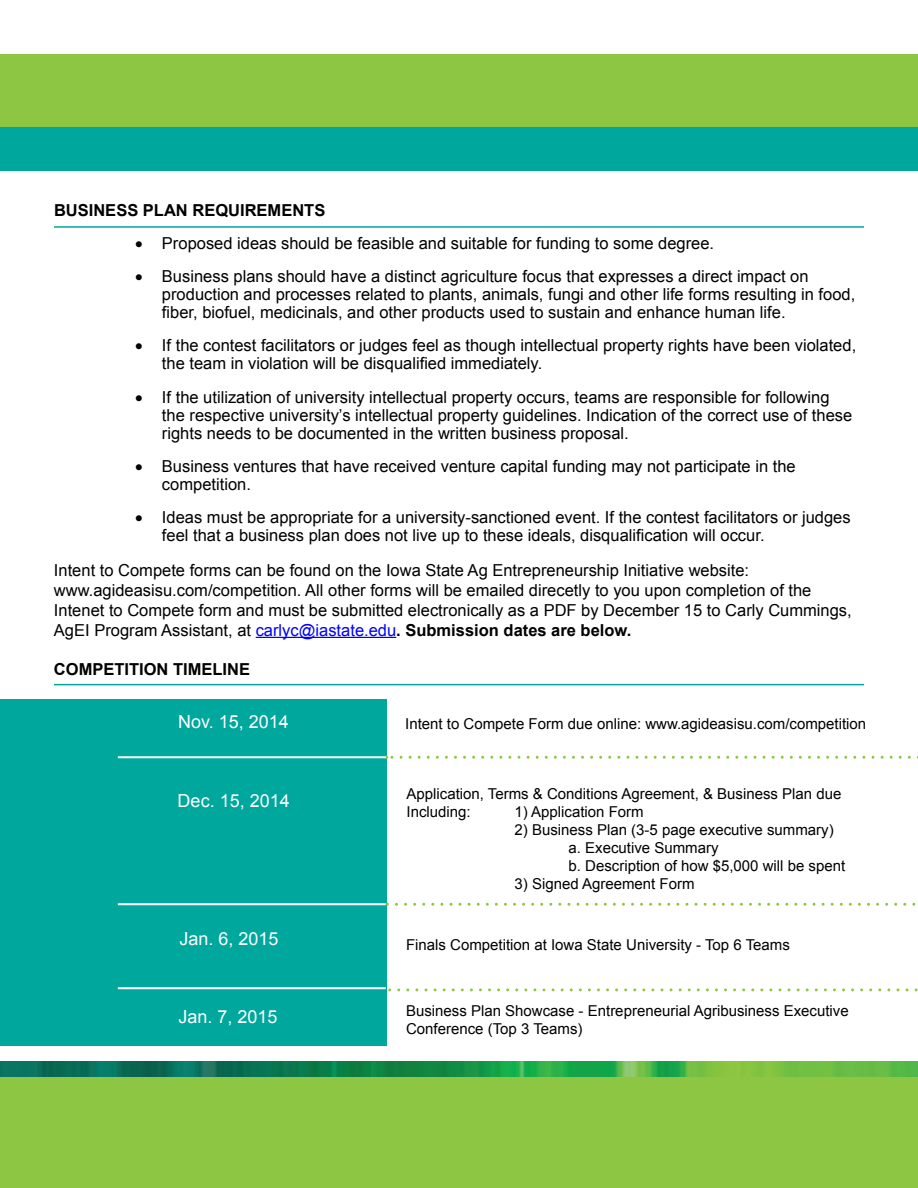
<style>
.page{position:relative;width:918px;height:1188px;background:#fff}
.page>*{position:absolute;margin:0;border:0;box-sizing:border-box;transform-origin:0 0}
.t1{font:18px "Arial";color:#fff}
.t2{font:16.5px/18.1px "Arial";color:#000}
.t3{font:700 16.5px "Arial";color:#000}
.t4{font:15px/18px "Arial";color:#000}
.s1{color:#00f}
.s2{font-weight:700}
</style>
<div class="page">
<hr style="left:256px;top:637px;width:140px;height:1px;background:#00f">
<div style="left:0;top:98px;width:918px;height:73px;background:#00a79d"></div>
<div style="left:0;top:54px;width:918px;height:72px;background:#8dc642"></div>
<hr style="left:54px;top:226px;width:810px;height:2px;background:#00a79d">
<hr style="left:54px;top:684px;width:810px;height:1px;background:#00a79d">
<div style="left:0;top:699px;width:386px;height:347px;background:#00a79d"></div>
<svg style="left:386px;top:756px;width:7px;height:3px"></svg>
<svg style="left:401px;top:756px;width:517px;height:3px"></svg>
<hr style="left:118px;top:756px;width:268px;height:2px;background:#fff">
<svg style="left:396px;top:903px;width:520px;height:3px"></svg>
<hr style="left:118px;top:903px;width:268px;height:2px;background:#fff">
<svg style="left:399px;top:988px;width:519px;height:3px"></svg>
<hr style="left:118px;top:987px;width:268px;height:2px;background:#fff">
<img style="left:0;top:1061px;width:918px;height:16px">
<div style="left:0;top:1077px;width:918px;height:110px;background:#8dc642"></div>
<p class="t3" style="left:54px;top:199px;width:273px">BUSINESS PLAN REQUIREMENTS</p>
<p class="t2" style="left:135px;top:234px;width:581px">• Proposed ideas should be feasible and suitable for funding to some degree.</p>
<p class="t2" style="left:162px;top:267px;width:695px;text-indent:-27px">• Business plans should have a distinct agriculture focus that expresses a direct impact on production and processes related to plants, animals, fungi and other life forms resulting in food, fiber, biofuel, medicinals, and other products used to sustain and enhance human life.</p>
<p class="t2" style="left:162px;top:337px;width:696px;text-indent:-27px">• If the contest facilitators or judges feel as though intellectual property rights have been violated, the team in violation will be disqualified immediately.</p>
<p class="t2" style="left:162px;top:388px;width:692px;text-indent:-27px">• If the utilization of university intellectual property occurs, teams are responsible for following the respective university’s intellectual property guidelines. Indication of the correct use of these rights needs to be documented in the written business proposal.</p>
<p class="t2" style="left:162px;top:457px;width:635px;text-indent:-27px">• Business ventures that have received venture capital funding may not participate in the competition.</p>
<p class="t2" style="left:162px;top:509px;width:690px;text-indent:-27px">• Ideas must be appropriate for a university-sanctioned event. If the contest facilitators or judges feel that a business plan does not live up to these ideals, disqualification will occur.</p>
<p class="t2" style="left:54px;top:561px;width:799px;line-height:19.8px">Intent to Compete forms can be found on the Iowa State Ag Entrepreneurship Initiative website: www.agideasisu.com/competition. All other forms will be emailed direcetly to you upon completion of the Intenet to Compete form and must be submitted electronically as a PDF by December 15 to Carly Cummings, AgEI Program Assistant, at <span class="s1">carlyc@iastate.edu</span><span class="s2">. Submission dates are below.</span></p>
<p class="t3" style="left:54px;top:658px;width:198px">COMPETITION TIMELINE</p>
<p class="t1" style="left:178px;top:710px;width:112px">Nov. 15, 2014</p>
<p class="t4" style="left:405px;top:715px;width:463px">Intent to Compete Form due online: www.agideasisu.com/competition</p>
<p class="t1" style="left:178px;top:788px;width:114px">Dec. 15, 2014</p>
<p class="t4" style="left:406px;top:785px;width:436px">Application, Terms &amp; Conditions Agreement, &amp; Business Plan due<br>Including:</p>
<p class="t4" style="left:514px;top:803px;width:131px">1) Application Form</p>
<p class="t4" style="left:568px;top:821px;width:278px;text-indent:-54px">2) Business Plan (3-5 page executive summary) a. Executive Summary<br>b. Description of how $5,000 will be spent</p>
<p class="t4" style="left:514px;top:875px;width:182px">3) Signed Agreement Form</p>
<p class="t1" style="left:179px;top:927px;width:101px">Jan. 6, 2015</p>
<p class="t4" style="left:406px;top:936px;width:385px">Finals Competition at Iowa State University - Top 6 Teams</p>
<p class="t1" style="left:179px;top:1005px;width:101px">Jan. 7, 2015</p>
<p class="t4" style="left:406px;top:1002px;width:444px">Business Plan Showcase - Entrepreneurial Agribusiness Executive<br>Conference (Top 3 Teams)</p>
</div>
